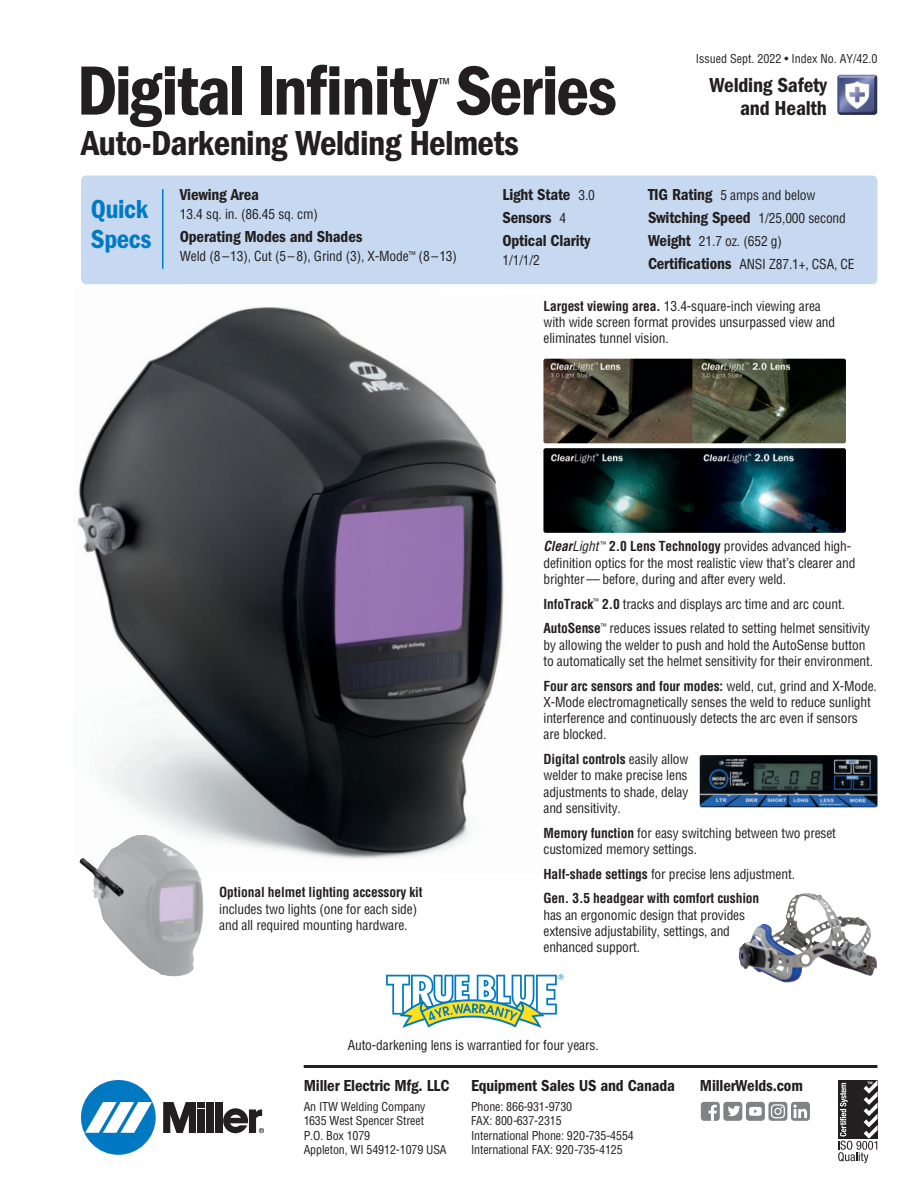
<style>
.page{position:relative;width:918px;height:1188px;background:#fff}
.page>*{position:absolute;margin:0;border:0;box-sizing:border-box;transform-origin:0 0}
.t1{font:72px "ITC Franklin Gothic Std Dm Cd";letter-spacing:-.025em;color:#231f20}
.t2{font:36px "ITC Franklin Gothic Std Dm Cd";letter-spacing:-.015em;color:#231f20}
.t3{font:27px/30px "ITC Franklin Gothic Std Dm Cd";letter-spacing:-.015em;color:#007bc3}
.t4{font:21px/22.5px "ITC Franklin Gothic Std Dm Cd";letter-spacing:-.01em;color:#231f20;text-align:right}
.t5{font:16.5px "ITC Franklin Gothic Std Dm Cd";letter-spacing:-.01em;color:#231f20}
.t6{font:condensed 16.5px "ITC Franklin Gothic Std";color:#231f20}
.t7{font:condensed 13.5px/16.2px "Helvetica";letter-spacing:-.01em;color:#231f20}
.t8{font:condensed 12px/14.4px "Helvetica";letter-spacing:-.01em;color:#231f20}
.s1{font-family:"Helvetica";font-stretch:condensed;font-size:13.5px}
.s2{font-family:"ITC Franklin Gothic Std Dm Cd";font-stretch:normal;font-size:16.5px}
.s3{font-weight:700}
.s4{font-weight:700;font-style:italic}
.s5{font-style:italic}
</style>
<div class="page">
<img style="left:77px;top:307px;width:473px;height:552px">
<img style="left:79px;top:834px;width:125px;height:143px">
<svg style="left:386px;top:974px;width:177px;height:54px"></svg>
<img style="left:837px;top:74px;width:41px;height:41px;border-radius:3px">
<div style="left:81px;top:176px;width:797px;height:108px;background:#c6d9f0;border-radius:5px"></div>
<hr style="left:162px;top:189px;width:2px;height:80px;background:#007bc3">
<hr style="left:304px;top:1065px;width:573px;height:3px;background:#231f20">
<svg style="left:838px;top:1080px;width:40px;height:83px"></svg>
<div style="left:791px;top:1102px;width:19px;height:19px;background:#808285;border-radius:3px"></div>
<svg style="left:793px;top:1105px;width:14px;height:13px"></svg>
<div style="left:723px;top:1102px;width:19px;height:19px;background:#808285;border-radius:3px"></div>
<svg style="left:728px;top:1106px;width:12px;height:10px"></svg>
<div style="left:746px;top:1102px;width:19px;height:19px;background:#808285;border-radius:3px"></div>
<svg style="left:749px;top:1107px;width:13px;height:9px"></svg>
<div style="left:701px;top:1102px;width:19px;height:19px;background:#808285;border-radius:3px"></div>
<svg style="left:708px;top:1105px;width:9px;height:16px"></svg>
<div style="left:768px;top:1102px;width:19px;height:19px;background:#808285;border-radius:3px"></div>
<svg style="left:771px;top:1104px;width:14px;height:14px"></svg>
<div style="left:81px;top:1080px;width:75px;height:75px;background:#0079c2;border-radius:50%"></div>
<svg style="left:85px;top:1102px;width:67px;height:31px"></svg>
<div style="left:206px;top:1102px;width:8px;height:31px;background:#231f20"></div>
<div style="left:215px;top:1102px;width:7px;height:31px;background:#231f20"></div>
<div style="left:198px;top:1102px;width:7px;height:6px;background:#231f20"></div>
<div style="left:198px;top:1109px;width:7px;height:24px;background:#231f20"></div>
<svg style="left:163px;top:1102px;width:33px;height:31px"></svg>
<svg style="left:223px;top:1108px;width:41px;height:25px"></svg>
<img style="left:543px;top:359px;width:303px;height:84px;border-radius:2px">
<img style="left:543px;top:448px;width:303px;height:85px;border-radius:2px">
<img style="left:700px;top:755px;width:178px;height:52px;border-radius:2px">
<img style="left:819px;top:956px;width:58px;height:20px">
<p class="t1" style="left:77px;top:67px;width:542px">Digital Infinity Series</p>
<p class="t6" style="left:439px;top:74px;width:13px">™</p>
<p class="t2" style="left:81px;top:131px;width:439px">Auto-Darkening Welding Helmets</p>
<p class="t3" style="left:91px;top:197px;width:62px">Quick<br>Specs</p>
<p class="t5" style="left:180px;top:189px;width:81px">Viewing Area</p>
<p class="t7" style="left:180px;top:207px;width:140px">13.4 sq. in. (86.45 sq. cm)</p>
<p class="t5" style="left:180px;top:231px;width:184px">Operating Modes and Shades</p>
<p class="t7" style="left:180px;top:249px;width:279px">Weld (8 – 13), Cut (5 – 8), Grind (3), X-Mode<sup>™</sup> (8 – 13)</p>
<p class="t5" style="left:502px;top:189px;width:94px">Light State <span class="s1">3.0</span></p>
<p class="t5" style="left:502px;top:212px;width:65px">Sensors <span class="s1">4</span></p>
<p class="t5" style="left:502px;top:235px;width:89px">Optical Clarity</p>
<p class="t7" style="left:502px;top:253px;width:39px">1/1/1/2</p>
<p class="t8" style="left:696px;top:52px;width:183px">Issued Sept. 2022 • Index No. AY/42.0</p>
<p class="t4" style="left:709px;top:76px;width:119px">Welding Safety and Health</p>
<p class="t7" style="left:648px;top:188px;width:169px"><span class="s2">TIG Rating</span> 5 amps and below</p>
<p class="t5" style="left:648px;top:212px;width:199px">Switching Speed <span class="s1">1/25,000 second</span></p>
<p class="t7" style="left:648px;top:234px;width:135px"><span class="s2">Weight</span> 21.7 oz. (652 g)</p>
<p class="t7" style="left:648px;top:257px;width:208px"><span class="s2">Certifications</span> ANSI Z87.1+, CSA, CE</p>
<p class="t7" style="left:219px;top:885px;width:205px"><span class="s3">Optional helmet lighting accessory kit </span>includes two lights (one for each side) and all required mounting hardware.</p>
<p class="t7" style="left:543px;top:299px;width:293px"><span class="s3">Largest viewing area.</span> 13.4-square-inch viewing area with wide screen format provides unsurpassed view and eliminates tunnel vision.</p>
<p class="t7" style="left:543px;top:540px;width:313px"><span class="s4">Clear</span><span class="s5">Light</span><sup>™</sup> <span class="s3">2.0 Lens Technology</span> provides advanced high&shy;definition optics for the most realistic view that’s clearer and brighter— before, during and after every weld.</p>
<p class="t7" style="left:543px;top:597px;width:303px"><span class="s3">InfoTrack</span><sup>™</sup> <span class="s3">2.0</span> tracks and displays arc time and arc count.</p>
<p class="t7" style="left:543px;top:622px;width:331px"><span class="s3">AutoSense</span><sup>™</sup> reduces issues related to setting helmet sensitivity by allowing the welder to push and hold the AutoSense button to automatically set the helmet sensitivity for their environment.</p>
<p class="t7" style="left:543px;top:679px;width:335px"><span class="s3">Four arc sensors and four modes:</span> weld, cut, grind and X-Mode.<br>X-Mode electromagnetically senses the weld to reduce sunlight interference and continuously detects the arc even if sensors are blocked.</p>
<p class="t7" style="left:543px;top:752px;width:147px;text-align:justify"><span class="s3">Digital controls</span> easily allow welder to make precise lens adjustments to shade, delay and sensitivity.</p>
<p class="t7" style="left:543px;top:826px;width:294px"><span class="s3">Memory function</span> for easy switching between two preset customized memory settings.</p>
<p class="t7" style="left:543px;top:867px;width:253px"><span class="s3">Half-shade settings</span> for precise lens adjustment.</p>
<p class="t7" style="left:543px;top:892px;width:217px"><span class="s3">Gen. 3.5 headgear with comfort cushion </span>has an ergonomic design that provides extensive adjustability, settings, and enhanced support.</p>
<p class="t7" style="left:348px;top:1038px;width:253px">Auto-darkening lens is warrantied for four years.</p>
<p class="t5" style="left:304px;top:1080px;width:147px">Miller Electric Mfg. LLC</p>
<p class="t8" style="left:304px;top:1100px;width:144px">An ITW Welding Company<br>1635 West Spencer Street<br>P.O. Box 1079<br>Appleton, WI 54912-1079 USA</p>
<p class="t5" style="left:471px;top:1080px;width:206px">Equipment Sales US and Canada</p>
<p class="t5" style="left:700px;top:1080px;width:105px">MillerWelds.com</p>
<p class="t8" style="left:471px;top:1100px;width:164px">Phone: 866-931-9730<br>FAX: 800-637-2315<br>International Phone: 920-735-4554<br>International FAX: 920-735-4125</p>
</div>
